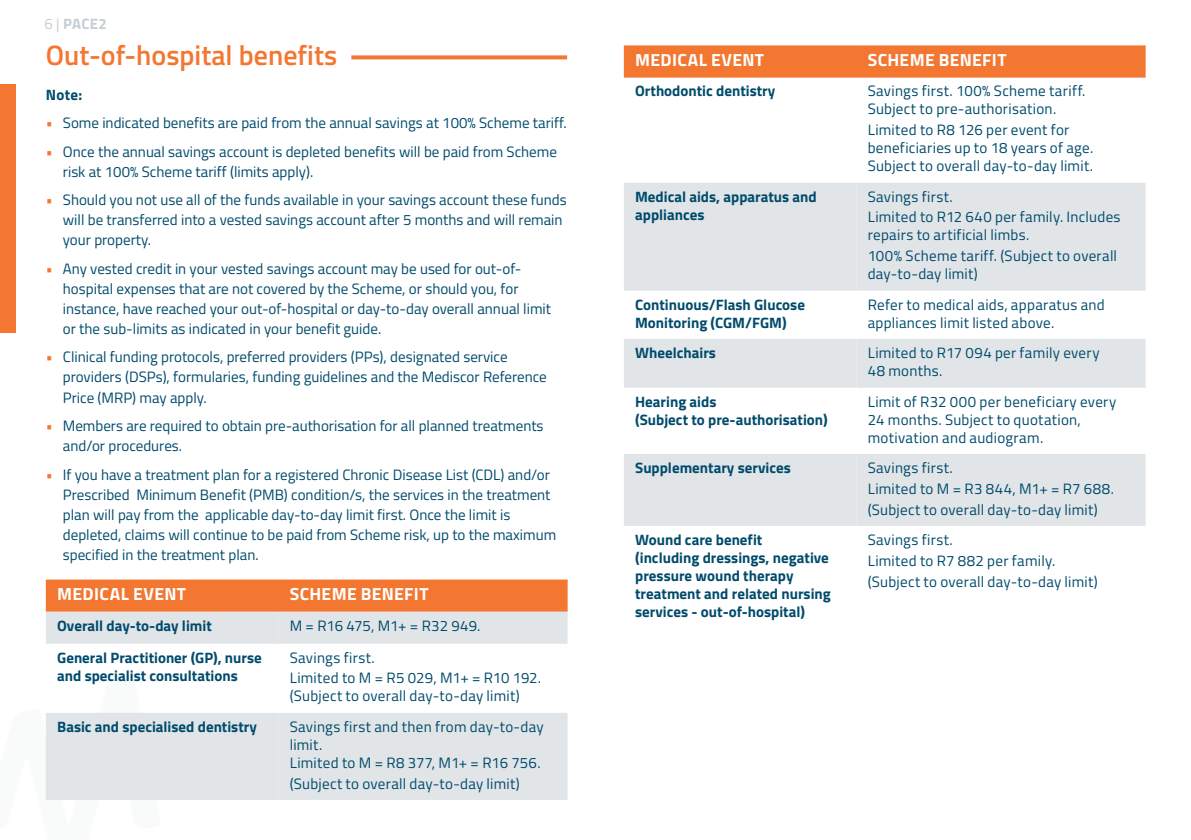
<style>
.page{position:relative;width:1191px;height:840px;background:#fff}
.page>*{position:absolute;margin:0;border:0;box-sizing:border-box;transform-origin:0 0}
.t1{font:600 28px "Titillium Web";color:#f37731}
.TABLE_H1{font:700 17.6px "Titillium Web";letter-spacing:.02em;color:#fff}
.TABLE_BODY{font:15px/20px "Titillium Web";color:#004b6c}
.TABLE_Highlight{font:700 15px/18px "Titillium Web";color:#004b6c}
.TABLE_BODY-2{font:15px/18px "Titillium Web";letter-spacing:.02em;color:#004b6c}
.TABLE_BODY-3{font:15px "Titillium Web";letter-spacing:.025em;color:#004b6c}
.t2{font:700 15px "Titillium Web";letter-spacing:.02em;color:#c6ced4}
.HIGHLIGHT{font:700 15px "Titillium Web";color:#004b6c}
.s1{font-weight:400}
.s2{color:#f37731}
</style>
<div class="page">
<svg style="left:46px;top:799px;width:115px;height:1px"></svg>
<div style="left:0;top:84px;width:16px;height:248px;background:#f37731"></div>
<div style="left:46px;top:580px;width:521px;height:31px;background:#f37731"></div>
<svg style="left:46px;top:611px;width:232px;height:188px;fill:#e1e5e8"></svg>
<svg style="left:278px;top:611px;width:289px;height:188px;fill:#e1e5e8"></svg>
<hr style="left:46px;top:579px;width:232px;height:1px;background:#f37731">
<hr style="left:278px;top:579px;width:289px;height:1px;background:#f37731">
<div style="left:624px;top:47px;width:521px;height:31px;background:#f37731"></div>
<svg style="left:624px;top:183px;width:232px;height:342px;fill:#e1e5e8"></svg>
<svg style="left:856px;top:183px;width:289px;height:342px;fill:#e1e5e8"></svg>
<hr style="left:624px;top:45px;width:232px;height:2px;background:#f37731">
<hr style="left:856px;top:45px;width:289px;height:2px;background:#f37731">
<svg style="left:351px;top:55px;width:216px;height:4px"></svg>
<p class="t2" style="left:45px;top:13px;width:64px"><span class="s1">6 |</span> PACE2</p>
<h1 class="t1" style="left:46px;top:34px;width:293px">Out-of-hospital benefits</h1>
<p class="HIGHLIGHT" style="left:46px;top:83px;width:38px">Note:</p>
<p class="TABLE_BODY" style="left:46px;top:112px;width:522px"><span class="s2">•</span> Some indicated benefits are paid from the annual savings at 100% Scheme tariff.</p>
<p class="TABLE_BODY" style="left:63px;top:141px;width:495px;text-indent:-17px"><span class="s2">•</span> Once the annual savings account is depleted benefits will be paid from Scheme risk at 100% Scheme tariff (limits apply).</p>
<p class="TABLE_BODY" style="left:63px;top:189px;width:505px;text-indent:-17px"><span class="s2">•</span> Should you not use all of the funds available in your savings account these funds will be transferred into a vested savings account after 5 months and will remain your property.</p>
<p class="TABLE_BODY" style="left:63px;top:258px;width:490px;text-indent:-17px"><span class="s2">•</span> Any vested credit in your vested savings account may be used for out-of&shy;hospital expenses that are not covered by the Scheme, or should you, for instance, have reached your out-of-hospital or day-to-day overall annual limit or the sub-limits as indicated in your benefit guide.</p>
<p class="TABLE_BODY" style="left:63px;top:346px;width:485px;text-indent:-17px"><span class="s2">•</span> Clinical funding protocols, preferred providers (PPs), designated service providers (DSPs), formularies, funding guidelines and the Mediscor Reference<br>Price (MRP) may apply.</p>
<p class="TABLE_BODY" style="left:63px;top:415px;width:482px;text-indent:-17px"><span class="s2">•</span> Members are required to obtain pre-authorisation for all planned treatments and/or procedures.</p>
<p class="TABLE_BODY" style="left:63px;top:463px;width:495px;text-indent:-17px"><span class="s2">•</span> If you have a treatment plan for a registered Chronic Disease List (CDL) and/or Prescribed Minimum Benefit (PMB) condition/s, the services in the treatment plan will pay from the applicable day-to-day limit first. Once the limit is depleted, claims will continue to be paid from Scheme risk, up to the maximum specified in the treatment plan.</p>
<p class="TABLE_H1" style="left:57px;top:580px;width:130px">MEDICAL EVENT</p>
<p class="TABLE_H1" style="left:290px;top:580px;width:140px">SCHEME BENEFIT</p>
<p class="TABLE_Highlight" style="left:57px;top:615px;width:156px">Overall day-to-day limit</p>
<p class="TABLE_BODY" style="left:290px;top:614px;width:192px">M = R16 475, M1+ = R32 949.</p>
<p class="TABLE_Highlight" style="left:57px;top:647px;width:206px">General Practitioner (GP), nurse and specialist consultations</p>
<p class="TABLE_BODY-3" style="left:290px;top:646px;width:87px">Savings first.</p>
<p class="TABLE_BODY" style="left:290px;top:668px;width:253px;line-height:18px">Limited to M = R5 029, M1+ = R10 192. (Subject to overall day-to-day limit)</p>
<p class="TABLE_Highlight" style="left:57px;top:716px;width:201px">Basic and specialised dentistry</p>
<p class="TABLE_BODY-2" style="left:290px;top:716px;width:255px">Savings first and then from day-to-day limit.<br>Limited to M = R8 377, M1+ = R16 756.</p>
<p class="TABLE_BODY" style="left:290px;top:772px;width:232px">(Subject to overall day-to-day limit)</p>
<p class="TABLE_H1" style="left:635px;top:47px;width:130px">MEDICAL EVENT</p>
<p class="TABLE_H1" style="left:867px;top:47px;width:140px">SCHEME BENEFIT</p>
<p class="TABLE_Highlight" style="left:635px;top:81px;width:142px">Orthodontic dentistry</p>
<p class="TABLE_BODY-2" style="left:867px;top:81px;width:219px">Savings first. 100% Scheme tariff.<br>Subject to pre-authorisation.</p>
<p class="TABLE_BODY" style="left:867px;top:120px;width:227px;line-height:18px">Limited to R8 126 per event for beneficiaries up to 18 years of age.<br>Subject to overall day-to-day limit.</p>
<p class="TABLE_Highlight" style="left:635px;top:186px;width:183px">Medical aids, apparatus and appliances</p>
<p class="TABLE_BODY-3" style="left:867px;top:185px;width:87px">Savings first.</p>
<p class="TABLE_BODY-2" style="left:867px;top:207px;width:254px">Limited to R12 640 per family. Includes repairs to artificial limbs.</p>
<p class="TABLE_BODY" style="left:867px;top:246px;width:251px;line-height:18px">100% Scheme tariff. (Subject to overall day-to-day limit)</p>
<p class="TABLE_Highlight" style="left:635px;top:294px;width:171px">Continuous/Flash Glucose<br>Monitoring (CGM/FGM)</p>
<p class="TABLE_BODY-2" style="left:867px;top:294px;width:239px">Refer to medical aids, apparatus and appliances limit listed above.</p>
<p class="TABLE_Highlight" style="left:635px;top:342px;width:82px">Wheelchairs</p>
<p class="TABLE_BODY-2" style="left:867px;top:342px;width:233px">Limited to R17 094 per family every<br>48 months.</p>
<p class="TABLE_Highlight" style="left:635px;top:391px;width:83px">Hearing aids</p>
<p class="TABLE_Highlight" style="left:635px;top:409px;width:194px">(Subject to pre-authorisation)</p>
<p class="TABLE_BODY-2" style="left:867px;top:391px;width:250px">Limit of R32 000 per beneficiary every<br>24 months. Subject to quotation, motivation and audiogram.</p>
<p class="TABLE_Highlight" style="left:635px;top:457px;width:157px">Supplementary services</p>
<p class="TABLE_BODY-3" style="left:867px;top:456px;width:87px">Savings first.</p>
<p class="TABLE_BODY-3" style="left:867px;top:477px;width:248px">Limited to M = R3 844, M1+ = R7 688.</p>
<p class="TABLE_BODY" style="left:867px;top:498px;width:232px">(Subject to overall day-to-day limit)</p>
<p class="TABLE_Highlight" style="left:635px;top:529px;width:197px">Wound care benefit<br>(including dressings, negative pressure wound therapy treatment and related nursing services - out-of-hospital)</p>
<p class="TABLE_BODY-3" style="left:867px;top:528px;width:87px">Savings first.</p>
<p class="TABLE_BODY-2" style="left:867px;top:550px;width:189px">Limited to R7 882 per family.</p>
<p class="TABLE_BODY" style="left:867px;top:570px;width:232px">(Subject to overall day-to-day limit)</p>
</div>
